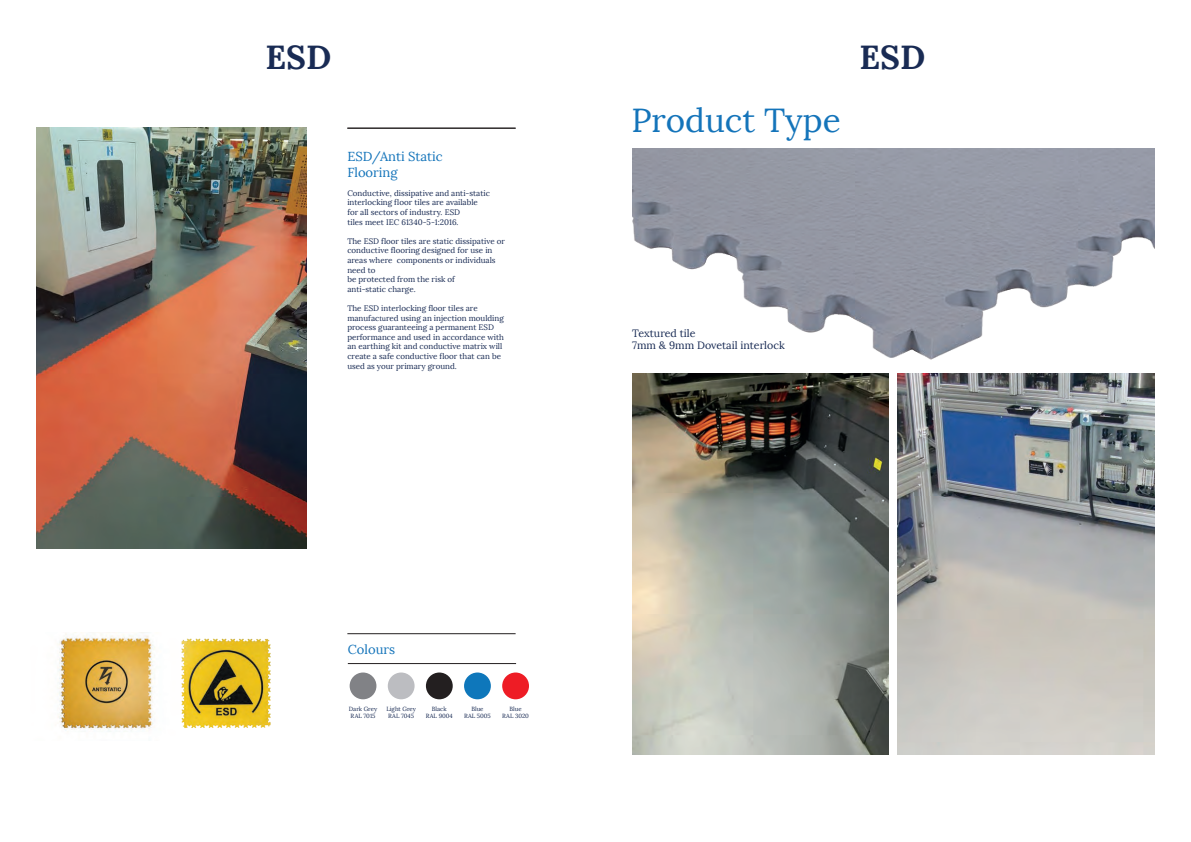
<style>
.page{position:relative;width:1191px;height:842px;background:#fff}
.page>*{position:absolute;margin:0;border:0;box-sizing:border-box;transform-origin:0 0}
.t1{font:33.2px "Lora";color:#1474ba}
.t2{font:700 33.2px "Lora";color:#192b54}
.t3{font:13px/15.6px "Lora";color:#1474ba}
.t4{font:10.6px/12.8px "Lora";color:#192b54}
.t5{font:8px/9.6px "Lora";color:#192b54}
.t6{font:6px "Lora";color:#192b54}
.s1{font-family:"Minion Pro"}
</style>
<div class="page">
<img style="left:632px;top:373px;width:256px;height:381px">
<img style="left:898px;top:373px;width:256px;height:381px">
<img style="left:36px;top:128px;width:270px;height:420px">
<hr style="left:347px;top:128px;width:168px;height:1px;background:#231f20">
<hr style="left:347px;top:633px;width:168px;height:1px;background:#231f20">
<hr style="left:348px;top:663px;width:168px;height:1px;background:#231f20">
<div style="left:350px;top:672px;width:26px;height:27px;background:#818286;border-radius:50%"></div>
<div style="left:388px;top:672px;width:26px;height:27px;background:#bcbdc1;border-radius:50%"></div>
<div style="left:426px;top:672px;width:27px;height:27px;background:#231f20;border-radius:50%"></div>
<div style="left:464px;top:672px;width:27px;height:27px;background:#0e77bb;border-radius:50%"></div>
<div style="left:502px;top:672px;width:27px;height:27px;background:#ee1c25;border-radius:50%"></div>
<img style="left:58px;top:632px;width:78px;height:100px">
<img style="left:136px;top:632px;width:135px;height:97px">
<img style="left:632px;top:149px;width:522px;height:211px">
<p class="t2" style="left:265px;top:36px;width:67px">ESD</p>
<p class="t2" style="left:859px;top:36px;width:67px">ESD</p>
<p class="t3" style="left:347px;top:149px;width:97px">ESD/Anti Static<br>Flooring</p>
<p class="t5" style="left:347px;top:188px;width:144px">Conductive, dissipative and anti-static interlocking floor tiles are available for all sectors of industry. ESD<br>tiles meet IEC 61340-5-1:2016.</p>
<p class="t5" style="left:347px;top:236px;width:159px">The ESD floor tiles are static dissipative or conductive flooring designed for use in areas where components or individuals need to<br>be protected from the risk of<br>anti-static charge.</p>
<p class="t5" style="left:347px;top:303px;width:158px">The ESD interlocking floor tiles are manufac<span class="s1">tu</span>red using an injection moulding process guaranteeing a permanent ESD performance and used in accordance with an earthing kit and conductive matrix will create a safe conductive floor that can be used as your primary ground.</p>
<p class="t1" style="left:631px;top:100px;width:211px">Product Type</p>
<p class="t4" style="left:632px;top:327px;width:154px">Textured tile<br>7mm &amp; 9mm Dovetail interlock</p>
<p class="t3" style="left:348px;top:642px;width:49px">Colours</p>
<p class="t6" style="left:349px;top:705px;width:30px">Dark Grey</p>
<p class="t6" style="left:351px;top:712px;width:26px">RAL 7015</p>
<p class="t6" style="left:386px;top:705px;width:31px">Light Grey</p>
<p class="t6" style="left:388px;top:712px;width:27px">RAL 7045</p>
<p class="t6" style="left:432px;top:705px;width:16px">Black</p>
<p class="t6" style="left:426px;top:712px;width:29px">RAL 9004</p>
<p class="t6" style="left:471px;top:705px;width:14px">Blue</p>
<p class="t6" style="left:464px;top:712px;width:28px">RAL 5005</p>
<p class="t6" style="left:509px;top:705px;width:14px">Blue</p>
<p class="t6" style="left:502px;top:712px;width:28px">RAL 3020</p>
</div>
